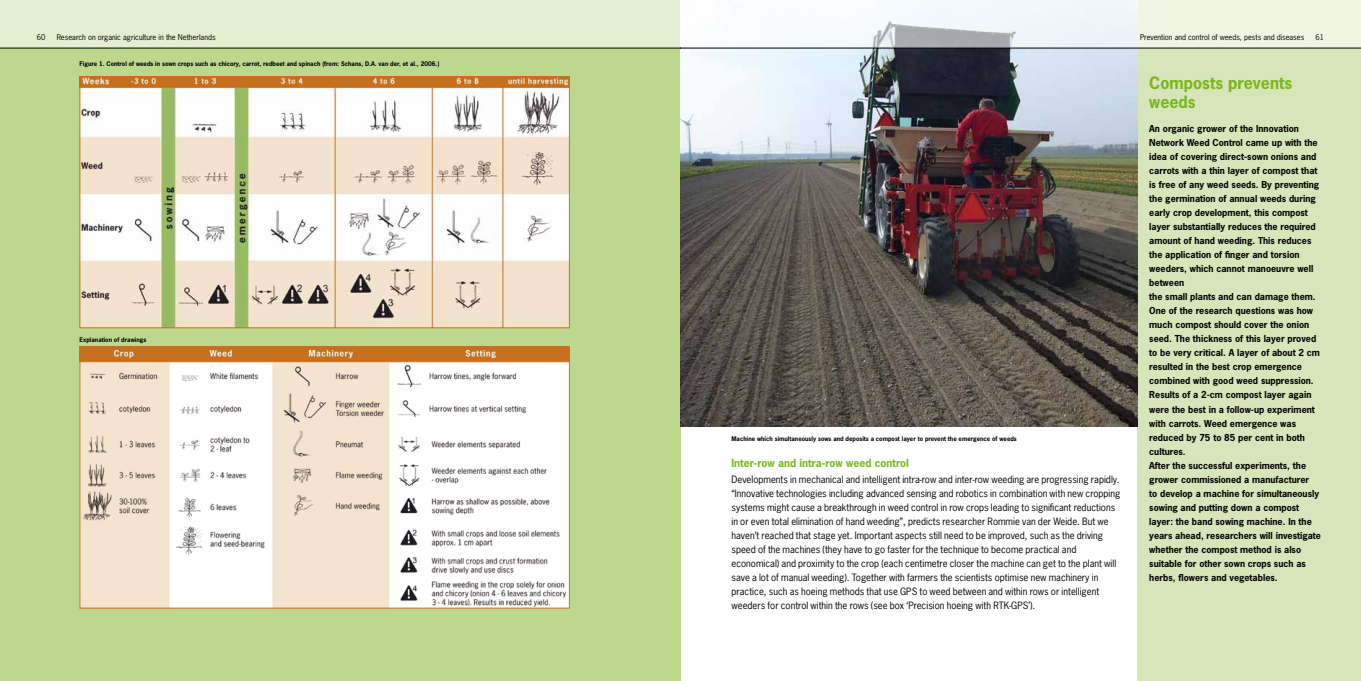
<style>
.page{position:relative;width:1361px;height:681px;background:#fff}
.page>*{position:absolute;margin:0;border:0;box-sizing:border-box;transform-origin:0 0}
.t1{font:700 16px/19.2px "News Gothic Std";color:#7ab51d}
.t2{font:700 10.5px "News Gothic Std";color:#7ab51d}
.t3{font:9.5px/14px "News Gothic Std";color:#000}
.t4{font:700 9px/14px "News Gothic Std";color:#000}
.t5{font:7.5px "News Gothic Std";letter-spacing:-.005em;color:#000}
.t6{font:700 6px "News Gothic Std";color:#000}
</style>
<div class="page">
<div style="left:0;top:0;width:680px;height:680px;background:#bdd78d"></div>
<img style="left:81px;top:78px;width:487px;height:248px">
<div style="left:79px;top:76px;width:491px;height:252px;border:1px solid #c96f1f"></div>
<div style="left:1138px;top:0;width:223px;height:680px;background:#d7e6ba"></div>
<img style="left:680px;top:49px;width:458px;height:377px">
<img style="left:81px;top:348px;width:487px;height:258px">
<div style="left:79px;top:346px;width:491px;height:262px;border:1px solid #c96f1f"></div>
<svg style="left:0;top:0;width:1361px;height:48px;fill:#e4efd1"></svg>
<hr style="left:0;top:48px;width:680px;height:1px;background:#000">
<hr style="left:680px;top:48px;width:681px;height:1px;background:#000">
<p class="t5" style="left:37px;top:32px;width:10px">60</p>
<p class="t5" style="left:57px;top:32px;width:160px">Research on organic agriculture in the Netherlands</p>
<p class="t5" style="left:1140px;top:32px;width:166px">Prevention and control of weeds, pests and diseases</p>
<p class="t5" style="left:1315px;top:32px;width:10px">61</p>
<p class="t6" style="left:80px;top:59px;width:361px">Figure 1. Control of weeds in sown crops such as chicory, carrot, redbeet and spinach (from: Schans, D.A. van der, et al., 2006.)</p>
<p class="t6" style="left:80px;top:336px;width:68px">Explanation of drawings</p>
<p class="t6" style="left:731px;top:434px;width:287px">Machine which simultaneously sows and deposits a compost layer to prevent the emergence of weeds</p>
<p class="t2" style="left:731px;top:456px;width:179px">Inter-row and intra-row weed control</p>
<p class="t3" style="left:731px;top:471px;width:390px">Developments in mechanical and intelligent intra-row and inter-row weeding are progressing rapidly. “Innovative technologies including advanced sensing and robotics in combination with new cropping systems might cause a breakthrough in weed control in row crops leading to significant reductions in or even total elimination of hand weeding”, predicts researcher Rommie van der Weide. But we haven’t reached that stage yet. Important aspects still need to be improved, such as the driving speed of the machines (they have to go faster for the technique to become practical and economical) and proximity to the crop (each centimetre closer the machine can get to the plant will save a lot of manual weeding). Together with farmers the scientists optimise new machinery in practice, such as hoeing methods that use GPS to weed between and within rows or intelligent weeders for control within the rows (see box ‘Precision hoeing with RTK-GPS’).</p>
<h1 class="t1" style="left:1149px;top:73px;width:144px">Composts prevents weeds</h1>
<p class="t4" style="left:1149px;top:121px;width:173px">An organic grower of the Innovation Network Weed Control came up with the idea of covering direct-sown onions and carrots with a thin layer of compost that is free of any weed seeds. By preventing the germination of annual weeds during early crop development, this compost layer substantially reduces the required amount of hand weeding. This reduces the application of finger and torsion weeders, which cannot manoeuvre well between<br>the small plants and can damage them.<br>One of the research questions was how much compost should cover the onion seed. The thickness of this layer proved to be very critical. A layer of about 2 cm resulted in the best crop emergence combined with good weed suppression.<br>Results of a 2-cm compost layer again were the best in a follow-up experiment with carrots. Weed emergence was reduced by 75 to 85 per cent in both cultures.<br>After the successful experiments, the grower commissioned a manufacturer<br>to develop a machine for simultaneously sowing and putting down a compost layer: the band sowing machine. In the years ahead, researchers will investigate whether the compost method is also suitable for other sown crops such as herbs, flowers and vegetables.</p>
</div>
